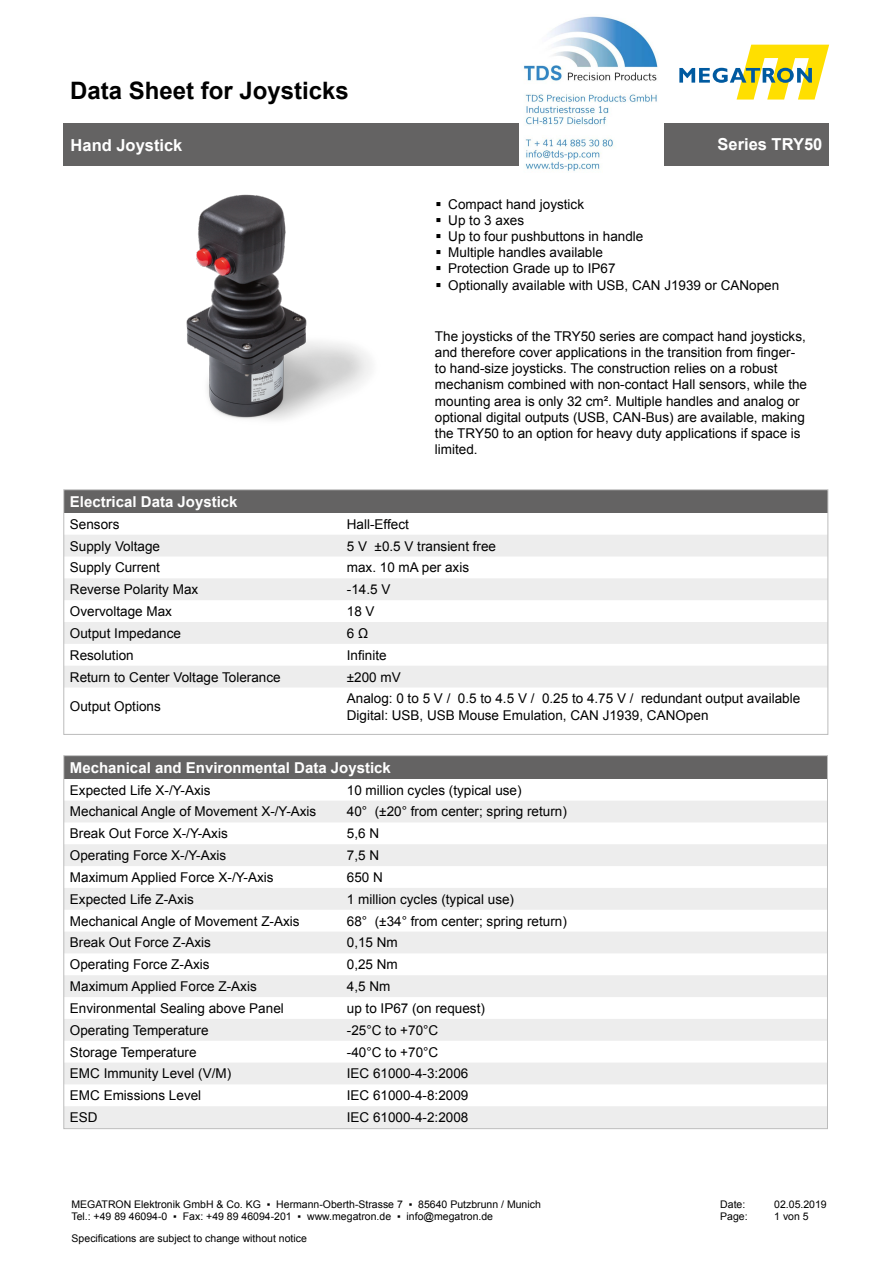
<style>
.page{position:relative;width:893px;height:1263px;background:#fff}
.page>*{position:absolute;margin:0;border:0;box-sizing:border-box;transform-origin:0 0}
.t1{font:700 24px "Arial";color:#000}
.t2{font:700 16.5px "Arial";color:#fff}
.t3{font:700 15px "Arial";color:#fff}
.t4{font:13.5px/16.2px "Arial";color:#000}
.t5{font:10.5px "Arial";color:#000}
</style>
<div class="page">
<svg style="left:679px;top:45px;width:150px;height:55px"></svg>
<div style="left:64px;top:123px;width:765px;height:43px;background:#646363"></div>
<div style="left:64px;top:490px;width:764px;height:23px;background:#646363"></div>
<svg style="left:66px;top:535px;width:760px;height:152px;fill:#ededed"></svg>
<div style="left:64px;top:490px;width:764px;height:245px;border:1px solid #bcbcbc"></div>
<div style="left:64px;top:756px;width:763px;height:23px;background:#646363"></div>
<svg style="left:66px;top:801px;width:760px;height:326px;fill:#ededed"></svg>
<img style="left:186px;top:194px;width:185px;height:226px">
<img style="left:519px;top:16px;width:144px;height:155px">
<h1 class="t1" style="left:70px;top:74px;width:280px">Data Sheet for Joysticks</h1>
<p class="t2" style="left:71px;top:134px;width:113px">Hand Joystick</p>
<p class="t2" style="left:717px;top:133px;width:106px">Series TRY50</p>
<p class="t4" style="left:448px;top:196px;width:137px">Compact hand joystick</p>
<p class="t4" style="left:448px;top:212px;width:77px">Up to 3 axes</p>
<p class="t4" style="left:448px;top:228px;width:197px">Up to four pushbuttons in handle</p>
<p class="t4" style="left:448px;top:244px;width:156px">Multiple handles available</p>
<p class="t4" style="left:448px;top:261px;width:169px">Protection Grade up to IP67</p>
<p class="t4" style="left:448px;top:277px;width:332px">Optionally available with USB, CAN J1939 or CANopen</p>
<p class="t4" style="left:435px;top:328px;width:374px">The joysticks of the TRY50 series are compact hand joysticks, and therefore cover applications in the transition from finger&shy;to hand-size joysticks. The construction relies on a robust mechanism combined with non-contact Hall sensors, while the mounting area is only 32 cm². Multiple handles and analog or optional digital outputs (USB, CAN-Bus) are available, making the TRY50 to an option for heavy duty applications if space is limited.</p>
<p class="t3" style="left:70px;top:492px;width:169px">Electrical Data Joystick</p>
<p class="t4" style="left:70px;top:516px;width:51px">Sensors</p>
<p class="t4" style="left:347px;top:516px;width:64px">Hall-Effect</p>
<p class="t4" style="left:70px;top:538px;width:92px">Supply Voltage</p>
<p class="t4" style="left:347px;top:538px;width:151px">5 V ±0.5 V transient free</p>
<p class="t4" style="left:70px;top:560px;width:92px">Supply Current</p>
<p class="t4" style="left:347px;top:560px;width:124px">max. 10 mA per axis</p>
<p class="t4" style="left:70px;top:581px;width:130px">Reverse Polarity Max</p>
<p class="t4" style="left:347px;top:581px;width:45px">-14.5 V</p>
<p class="t4" style="left:70px;top:603px;width:104px">Overvoltage Max</p>
<p class="t4" style="left:347px;top:603px;width:29px">18 V</p>
<p class="t4" style="left:70px;top:625px;width:113px">Output Impedance</p>
<p class="t4" style="left:347px;top:625px;width:23px">6 Ω</p>
<p class="t4" style="left:70px;top:647px;width:65px">Resolution</p>
<p class="t4" style="left:347px;top:647px;width:41px">Infinite</p>
<p class="t4" style="left:70px;top:669px;width:212px">Return to Center Voltage Tolerance</p>
<p class="t4" style="left:347px;top:669px;width:55px">±200 mV</p>
<p class="t4" style="left:70px;top:699px;width:92px">Output Options</p>
<p class="t4" style="left:347px;top:691px;width:455px">Analog: 0 to 5 V / 0.5 to 4.5 V / 0.25 to 4.75 V / redundant output available<br>Digital: USB, USB Mouse Emulation, CAN J1939, CANOpen</p>
<p class="t3" style="left:70px;top:757px;width:322px">Mechanical and Environmental Data Joystick</p>
<p class="t4" style="left:70px;top:782px;width:142px">Expected Life X-/Y-Axis</p>
<p class="t4" style="left:347px;top:782px;width:176px">10 million cycles (typical use)</p>
<p class="t4" style="left:70px;top:804px;width:248px">Mechanical Angle of Movement X-/Y-Axis</p>
<p class="t4" style="left:347px;top:804px;width:222px">40° (±20° from center; spring return)</p>
<p class="t4" style="left:70px;top:825px;width:159px">Break Out Force X-/Y-Axis</p>
<p class="t4" style="left:347px;top:825px;width:34px">5,6 N</p>
<p class="t4" style="left:70px;top:847px;width:158px">Operating Force X-/Y-Axis</p>
<p class="t4" style="left:347px;top:847px;width:34px">7,5 N</p>
<p class="t4" style="left:70px;top:869px;width:205px">Maximum Applied Force X-/Y-Axis</p>
<p class="t4" style="left:347px;top:869px;width:38px">650 N</p>
<p class="t4" style="left:70px;top:891px;width:125px">Expected Life Z-Axis</p>
<p class="t4" style="left:347px;top:891px;width:169px">1 million cycles (typical use)</p>
<p class="t4" style="left:70px;top:913px;width:231px">Mechanical Angle of Movement Z-Axis</p>
<p class="t4" style="left:347px;top:913px;width:222px">68° (±34° from center; spring return)</p>
<p class="t4" style="left:70px;top:935px;width:143px">Break Out Force Z-Axis</p>
<p class="t4" style="left:347px;top:935px;width:53px">0,15 Nm</p>
<p class="t4" style="left:70px;top:956px;width:141px">Operating Force Z-Axis</p>
<p class="t4" style="left:347px;top:956px;width:53px">0,25 Nm</p>
<p class="t4" style="left:70px;top:978px;width:188px">Maximum Applied Force Z-Axis</p>
<p class="t4" style="left:347px;top:978px;width:45px">4,5 Nm</p>
<p class="t4" style="left:70px;top:1000px;width:215px">Environmental Sealing above Panel</p>
<p class="t4" style="left:347px;top:1000px;width:140px">up to IP67 (on request)</p>
<p class="t4" style="left:70px;top:1022px;width:140px">Operating Temperature</p>
<p class="t4" style="left:347px;top:1022px;width:93px">-25°C to +70°C</p>
<p class="t4" style="left:70px;top:1044px;width:128px">Storage Temperature</p>
<p class="t4" style="left:347px;top:1044px;width:93px">-40°C to +70°C</p>
<p class="t4" style="left:70px;top:1066px;width:163px">EMC Immunity Level (V/M)</p>
<p class="t4" style="left:347px;top:1066px;width:123px">IEC 61000-4-3:2006</p>
<p class="t4" style="left:70px;top:1087px;width:133px">EMC Emissions Level</p>
<p class="t4" style="left:347px;top:1087px;width:123px">IEC 61000-4-8:2009</p>
<p class="t4" style="left:70px;top:1109px;width:29px">ESD</p>
<p class="t4" style="left:347px;top:1109px;width:123px">IEC 61000-4-2:2008</p>
<p class="t5" style="left:71px;top:1197px;width:471px">MEGATRON Elektronik GmbH &amp; Co. KG ▪ Hermann-Oberth-Strasse 7 ▪ 85640 Putzbrunn / Munich</p>
<p class="t5" style="left:71px;top:1210px;width:423px">Tel.: +49 89 46094-0 ▪ Fax: +49 89 46094-201 ▪ www.megatron.de ▪ info@megatron.de</p>
<p class="t5" style="left:72px;top:1231px;width:237px">Specifications are subject to change without notice</p>
<p class="t5" style="left:720px;top:1197px;width:27px">Date:</p>
<p class="t5" style="left:774px;top:1197px;width:54px">02.05.2019</p>
<p class="t5" style="left:720px;top:1210px;width:29px">Page:</p>
<p class="t5" style="left:774px;top:1210px;width:36px">1 von 5</p>
</div>
